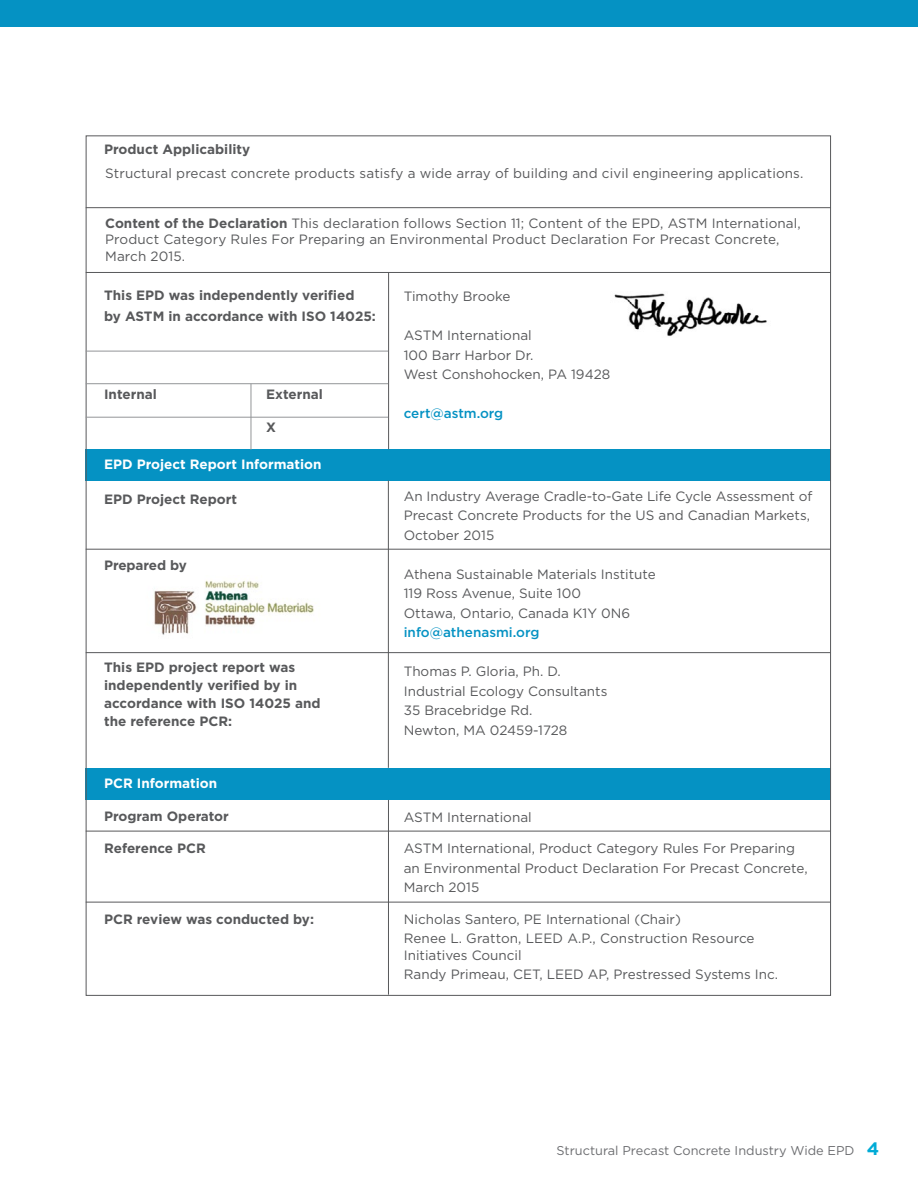
<style>
.page{position:relative;width:918px;height:1188px;background:#fff}
.page>*{position:absolute;margin:0;border:0;box-sizing:border-box;transform-origin:0 0}
.t1{font:13.5px/19.5px "Gotham Pro";color:#58595b}
.t2{font:700 13.5px/18px "Gotham Pro";color:#58595b}
.t3{font:700 13.5px "Gotham Pro";color:#fff}
.t4{font:500 13.5px "Gotham Pro";color:#0592c3}
.t5{font:12.75px "Gotham Pro";color:#6d6e71}
.s1{font-weight:700}
.s2{font-weight:700;font-size:18px;color:#00abd6}
</style>
<div class="page">
<div style="left:86px;top:449px;width:745px;height:32px;background:#0592c3"></div>
<div style="left:86px;top:769px;width:745px;height:31px;background:#0592c3"></div>
<img style="left:614px;top:293px;width:153px;height:44px">
<hr style="left:388px;top:272px;width:1px;height:177px;background:#58595b">
<hr style="left:388px;top:481px;width:1px;height:287px;background:#58595b">
<hr style="left:388px;top:800px;width:1px;height:195px;background:#58595b">
<hr style="left:86px;top:207px;width:745px;height:1px;background:#58595b">
<hr style="left:86px;top:351px;width:302px;height:1px;background:#939598">
<hr style="left:86px;top:383px;width:302px;height:1px;background:#939598">
<hr style="left:86px;top:417px;width:302px;height:1px;background:#939598">
<hr style="left:86px;top:272px;width:745px;height:1px;background:#58595b">
<hr style="left:86px;top:549px;width:744px;height:1px;background:#58595b">
<hr style="left:86px;top:652px;width:744px;height:1px;background:#58595b">
<hr style="left:86px;top:831px;width:744px;height:1px;background:#58595b">
<hr style="left:86px;top:902px;width:744px;height:1px;background:#58595b">
<hr style="left:251px;top:384px;width:1px;height:66px;background:#939598">
<img style="left:154px;top:580px;width:160px;height:55px">
<div style="left:0;top:0;width:918px;height:27px;background:#0592c3"></div>
<p class="t2" style="left:104px;top:140px;width:148px">Product Applicability</p>
<p class="t1" style="left:105px;top:164px;width:700px">Structural precast concrete products satisfy a wide array of building and civil engineering applications.</p>
<p class="t1" style="left:105px;top:215px;width:697px;line-height:16.5px"><span class="s1">Content of the Declaration</span> This declaration follows Section 11; Content of the EPD, ASTM International,<br>Product Category Rules For Preparing an Environmental Product Declaration For Precast Concrete,<br>March 2015.</p>
<p class="t1" style="left:404px;top:287px;width:108px">Timothy Brooke</p>
<p class="t1" style="left:404px;top:326px;width:208px">ASTM International<br>100 Barr Harbor Dr.<br>West Conshohocken, PA 19428</p>
<p class="t4" style="left:404px;top:406px;width:101px">cert@astm.org</p>
<p class="t2" style="left:104px;top:284px;width:273px;line-height:21px">This EPD was independently verified<br>by ASTM in accordance with ISO 14025:</p>
<p class="t2" style="left:104px;top:385px;width:54px">Internal</p>
<p class="t2" style="left:266px;top:385px;width:58px">External</p>
<p class="t2" style="left:266px;top:418px;width:11px">X</p>
<p class="t3" style="left:104px;top:457px;width:219px">EPD Project Report Information</p>
<p class="t2" style="left:104px;top:489px;width:135px">EPD Project Report</p>
<p class="t1" style="left:404px;top:486px;width:410px">An Industry Average Cradle-to-Gate Life Cycle Assessment of<br>Precast Concrete Products for the US and Canadian Markets,<br>October 2015</p>
<p class="t1" style="left:404px;top:564px;width:254px">Athena Sustainable Materials Institute<br>119 Ross Avenue, Suite 100<br>Ottawa, Ontario, Canada K1Y 0N6</p>
<p class="t4" style="left:404px;top:625px;width:137px">info@athenasmi.org</p>
<p class="t1" style="left:404px;top:662px;width:205px">Thomas P. Gloria, Ph. D.<br>Industrial Ecology Consultants<br>35 Bracebridge Rd.<br>Newton, MA 02459-1728</p>
<p class="t2" style="left:104px;top:555px;width:84px">Prepared by</p>
<p class="t2" style="left:104px;top:658px;width:218px">This EPD project report was independently verified by in accordance with ISO 14025 and the reference PCR:</p>
<p class="t3" style="left:104px;top:776px;width:115px">PCR Information</p>
<p class="t2" style="left:104px;top:807px;width:126px">Program Operator</p>
<p class="t2" style="left:104px;top:839px;width:103px">Reference PCR</p>
<p class="t2" style="left:104px;top:910px;width:211px">PCR review was conducted by:</p>
<p class="t1" style="left:404px;top:807px;width:129px">ASTM International</p>
<p class="t1" style="left:404px;top:839px;width:405px">ASTM International, Product Category Rules For Preparing an Environmental Product Declaration For Precast Concrete,<br>March 2015</p>
<p class="t1" style="left:404px;top:909px;width:352px">Nicholas Santero, PE International (Chair)<br>Renee L. Gratton, LEED A.P., Construction Resource</p>
<p class="t1" style="left:404px;top:945px;width:376px">Initiatives Council<br>Randy Primeau, CET, LEED AP, Prestressed Systems Inc.</p>
<p class="t5" style="left:556px;top:1143px;width:324px">Structural Precast Concrete Industry Wide EPD <span class="s2">4</span></p>
</div>
